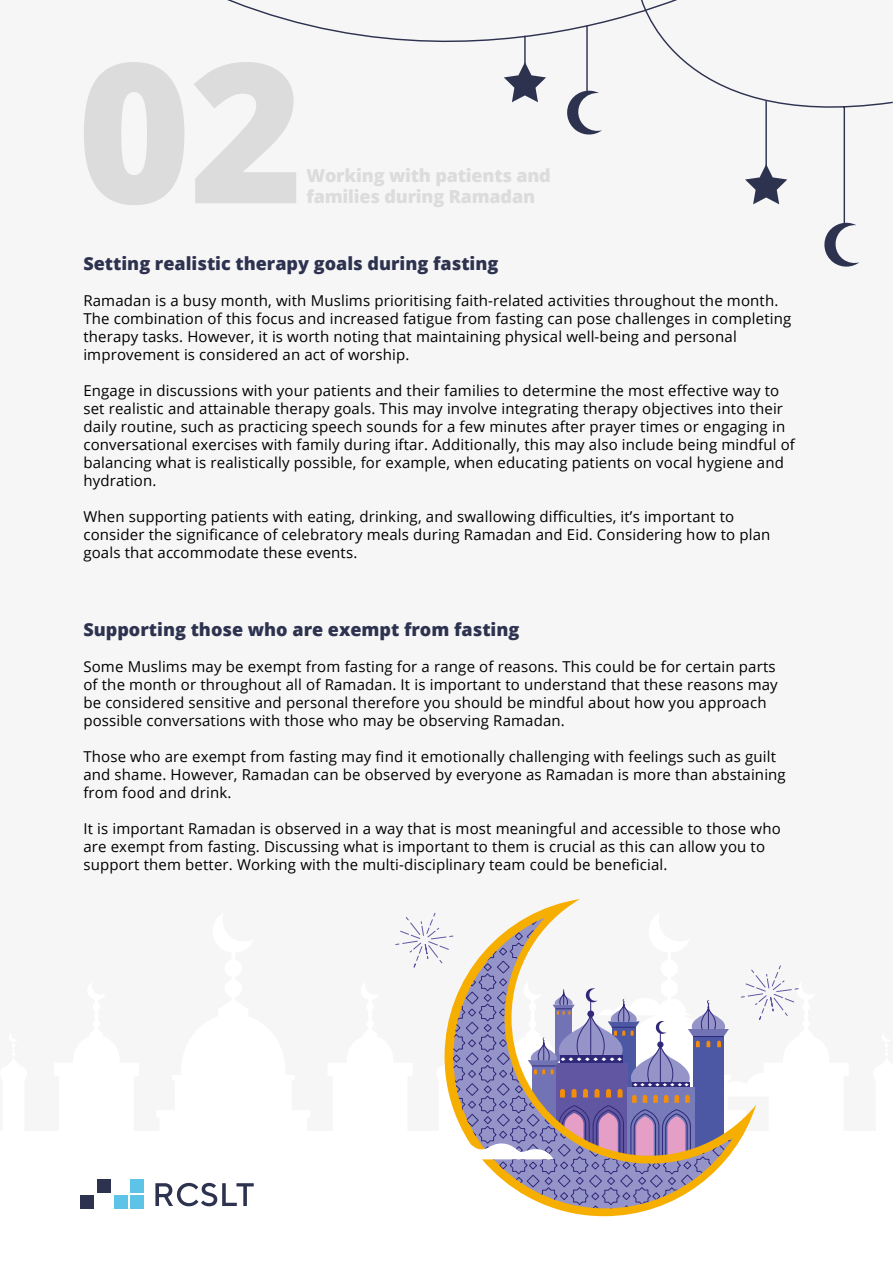
<style>
.page{position:relative;width:893px;height:1263px;background:#f7f6f7}
.page>*{position:absolute;margin:0;border:0;box-sizing:border-box;transform-origin:0 0}
.t1{font:800 195px "Open Sans";color:#dcdcdd}
.t2{font:800 18px "Open Sans";color:#2d324f}
.t3{font:800 18px/21px "Open Sans";letter-spacing:-.01em;color:#dcdcdd}
.t4{font:15px/18px "Open Sans";letter-spacing:.01em;color:#000}
</style>
<div class="page">
<svg style="left:729px;top:87px;width:164px;height:133px"></svg>
<svg style="left:824px;top:220px;width:35px;height:47px"></svg>
<svg style="left:569px;top:121px;width:33px;height:14px"></svg>
<hr style="left:765px;top:102px;width:2px;height:73px;background:#2d324f">
<svg style="left:745px;top:164px;width:42px;height:40px"></svg>
<svg style="left:227px;top:0;width:502px;height:121px"></svg>
<div style="left:114px;top:1195px;width:14px;height:14px;background:#5ec4e7"></div>
<div style="left:131px;top:1195px;width:13px;height:14px;background:#5ec4e7"></div>
<div style="left:131px;top:1179px;width:13px;height:14px;background:#5ec4e7"></div>
<div style="left:80px;top:1195px;width:14px;height:14px;background:#2d324f"></div>
<div style="left:97px;top:1179px;width:13px;height:14px;background:#2d324f"></div>
<svg style="left:155px;top:1183px;width:99px;height:23px"></svg>
<svg style="left:537px;top:899px;width:117px;height:317px"></svg>
<svg style="left:482px;top:1159px;width:244px;height:49px"></svg>
<svg style="left:395px;top:912px;width:404px;height:247px"></svg>
<h1 class="t1" style="left:77px;top:-16px;width:228px">02</h1>
<p class="t3" style="left:306px;top:164px;width:246px">Working with patients and families during Ramadan</p>
<p class="t2" style="left:83px;top:250px;width:417px">Setting realistic therapy goals during fasting</p>
<p class="t4" style="left:83px;top:291px;width:709px">Ramadan is a busy month, with Muslims prioritising faith-related activities throughout the month.<br>The combination of this focus and increased fatigue from fasting can pose challenges in completing therapy tasks. However, it is worth noting that maintaining physical well-being and personal improvement is considered an act of worship.</p>
<p class="t4" style="left:83px;top:381px;width:713px">Engage in discussions with your patients and their families to determine the most effective way to set realistic and attainable therapy goals. This may involve integrating therapy objectives into their daily routine, such as practicing speech sounds for a few minutes after prayer times or engaging in conversational exercises with family during iftar. Additionally, this may also include being mindful of balancing what is realistically possible, for example, when educating patients on vocal hygiene and hydration.</p>
<p class="t4" style="left:83px;top:507px;width:689px">When supporting patients with eating, drinking, and swallowing difficulties, it’s important to consider the significance of celebratory meals during Ramadan and Eid. Considering how to plan goals that accommodate these events.</p>
<p class="t2" style="left:83px;top:616px;width:438px">Supporting those who are exempt from fasting</p>
<p class="t4" style="left:83px;top:657px;width:696px">Some Muslims may be exempt from fasting for a range of reasons. This could be for certain parts of the month or throughout all of Ramadan. It is important to understand that these reasons may be considered sensitive and personal therefore you should be mindful about how you approach possible conversations with those who may be observing Ramadan.</p>
<p class="t4" style="left:83px;top:747px;width:704px">Those who are exempt from fasting may find it emotionally challenging with feelings such as guilt and shame. However, Ramadan can be observed by everyone as Ramadan is more than abstaining from food and drink.</p>
<p class="t4" style="left:83px;top:819px;width:699px">It is important Ramadan is observed in a way that is most meaningful and accessible to those who are exempt from fasting. Discussing what is important to them is crucial as this can allow you to support them better. Working with the multi-disciplinary team could be beneficial.</p>
</div>
